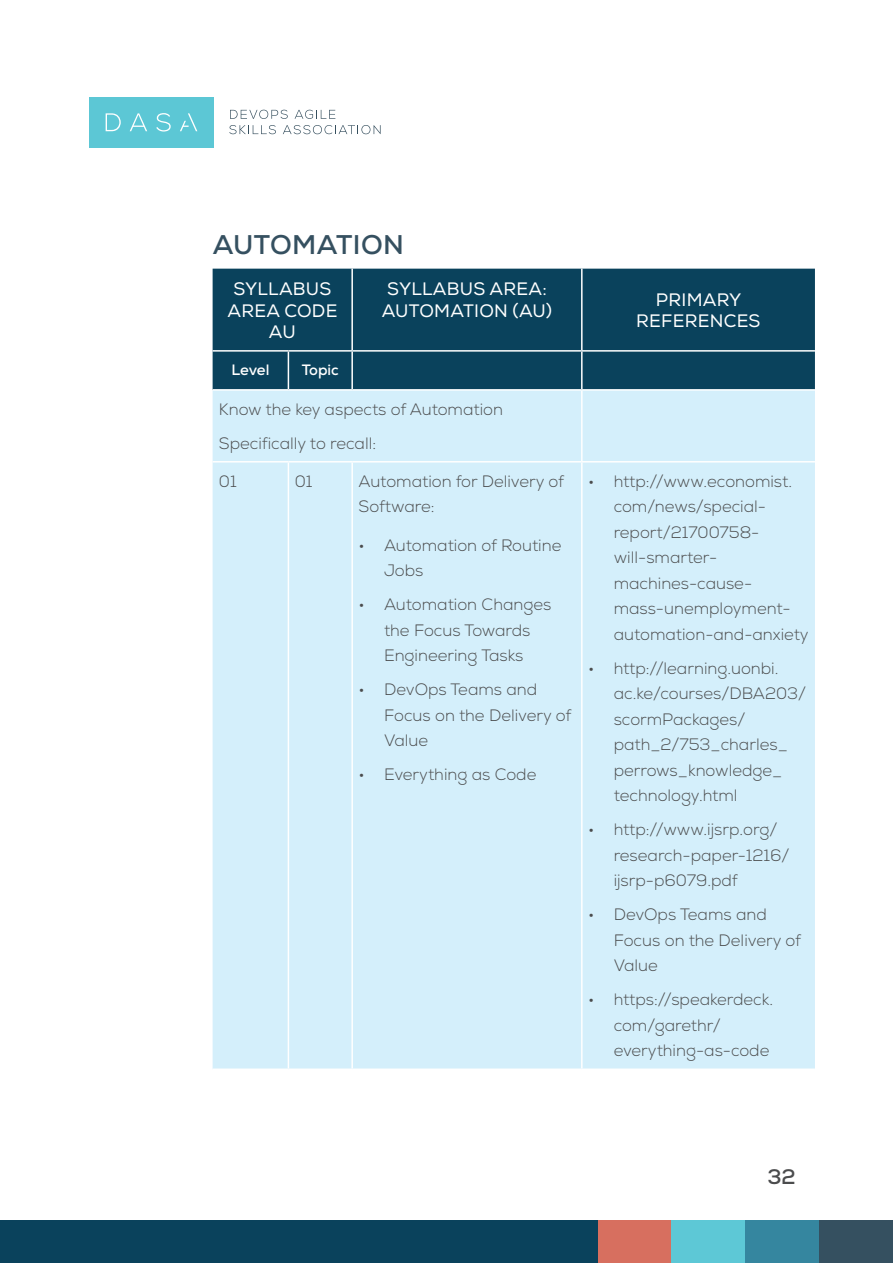
<style>
.page{position:relative;width:893px;height:1263px;background:#fff}
.page>*{position:absolute;margin:0;border:0;box-sizing:border-box;transform-origin:0 0}
.t1{font:700 27px "Nexa";letter-spacing:.015em;color:#355060}
.t2{font:700 21px "Nexa";color:#4b4c4d}
.t3{font:18px/21.6px "Nexa";letter-spacing:.015em;color:#fff;text-align:center}
.t4{font:300 16.5px/25.5px "Nexa";color:#4b4c4d}
.t5{font:700 15px "Nexa";letter-spacing:-.005em;color:#fff}
</style>
<div class="page">
<svg style="left:230px;top:110px;width:58px;height:9px"></svg>
<svg style="left:295px;top:110px;width:40px;height:9px"></svg>
<svg style="left:229px;top:125px;width:47px;height:9px"></svg>
<svg style="left:283px;top:125px;width:98px;height:9px"></svg>
<div style="left:89px;top:97px;width:125px;height:51px;background:#5cc7d5"></div>
<svg style="left:106px;top:113px;width:15px;height:18px"></svg>
<svg style="left:130px;top:113px;width:17px;height:18px"></svg>
<svg style="left:156px;top:113px;width:15px;height:19px"></svg>
<svg style="left:180px;top:113px;width:17px;height:18px"></svg>
<div style="left:597px;top:1220px;width:74px;height:43px;background:#d76f5f"></div>
<div style="left:671px;top:1220px;width:74px;height:43px;background:#5dc8d6"></div>
<div style="left:745px;top:1220px;width:74px;height:43px;background:#35869f"></div>
<div style="left:819px;top:1220px;width:74px;height:43px;background:#355060"></div>
<div style="left:0;top:1220px;width:597px;height:43px;background:#0a425c"></div>
<div style="left:213px;top:269px;width:602px;height:120px;background:#0a425c"></div>
<div style="left:213px;top:391px;width:602px;height:677px;background:#d4effb"></div>
<hr style="left:351px;top:269px;width:2px;height:81px;background:#fff">
<hr style="left:581px;top:269px;width:2px;height:81px;background:#fff">
<hr style="left:213px;top:350px;width:75px;height:2px;background:#fff">
<hr style="left:288px;top:350px;width:64px;height:2px;background:#fff">
<hr style="left:288px;top:352px;width:1px;height:37px;background:#fff">
<hr style="left:352px;top:350px;width:230px;height:2px;background:#fff">
<hr style="left:351px;top:352px;width:2px;height:37px;background:#fff">
<hr style="left:582px;top:350px;width:233px;height:2px;background:#fff">
<hr style="left:581px;top:352px;width:2px;height:37px;background:#fff">
<hr style="left:581px;top:391px;width:2px;height:70px;background:#fff">
<hr style="left:213px;top:461px;width:75px;height:1px;background:#fff">
<hr style="left:288px;top:461px;width:64px;height:1px;background:#fff">
<hr style="left:288px;top:462px;width:1px;height:606px;background:#fff">
<hr style="left:352px;top:461px;width:230px;height:1px;background:#fff">
<hr style="left:351px;top:462px;width:2px;height:606px;background:#fff">
<hr style="left:582px;top:461px;width:233px;height:1px;background:#fff">
<hr style="left:581px;top:462px;width:2px;height:606px;background:#fff">
<h1 class="t1" style="left:213px;top:227px;width:193px">AUTOMATION</h1>
<p class="t3" style="left:227px;top:278px;width:111px">SYLLABUS<br>AREA CODE<br>AU</p>
<p class="t3" style="left:382px;top:278px;width:172px">SYLLABUS AREA:<br>AUTOMATION (AU)</p>
<p class="t3" style="left:636px;top:289px;width:126px">PRIMARY<br>REFERENCES</p>
<p class="t5" style="left:232px;top:360px;width:39px">Level</p>
<p class="t5" style="left:302px;top:360px;width:39px">Topic</p>
<p class="t4" style="left:219px;top:393px;width:285px;line-height:34px">Know the key aspects of Automation<br>Specifically to recall:</p>
<p class="t4" style="left:219px;top:469px;width:19px">01</p>
<p class="t4" style="left:295px;top:469px;width:19px">01</p>
<p class="t4" style="left:359px;top:469px;width:207px">Automation for Delivery of<br>Software:</p>
<p class="t4" style="left:384px;top:533px;width:179px;text-indent:-26px">• Automation of Routine<br>Jobs</p>
<p class="t4" style="left:359px;top:592px;width:194px;text-align:center">• Automation Changes the Focus Towards<br>Engineering Tasks</p>
<p class="t4" style="left:384px;top:677px;width:189px;text-indent:-26px">• DevOps Teams and<br>Focus on the Delivery of<br>Value</p>
<p class="t4" style="left:359px;top:762px;width:179px">• Everything as Code</p>
<p class="t4" style="left:614px;top:469px;width:197px;text-indent:-26px">• http://www.economist. com/news/special&shy;report/21700758- will-smarter&shy;machines-cause&shy;mass-unemployment&shy;automation-and-anxiety</p>
<p class="t4" style="left:614px;top:656px;width:194px;text-indent:-26px">• http://learning.uonbi. ac.ke/courses/DBA203/ scormPackages/ path_2/753_charles_ perrows_knowledge_ technology.html</p>
<p class="t4" style="left:614px;top:817px;width:177px;text-indent:-26px">• http://www.ijsrp.org/ research-paper-1216/ ijsrp-p6079.pdf</p>
<p class="t4" style="left:614px;top:902px;width:189px;text-indent:-26px">• DevOps Teams and<br>Focus on the Delivery of<br>Value</p>
<p class="t4" style="left:614px;top:987px;width:161px;text-indent:-26px">• https://speakerdeck. com/garethr/ everything-as-code</p>
<p class="t2" style="left:767px;top:1163px;width:30px">32</p>
</div>
